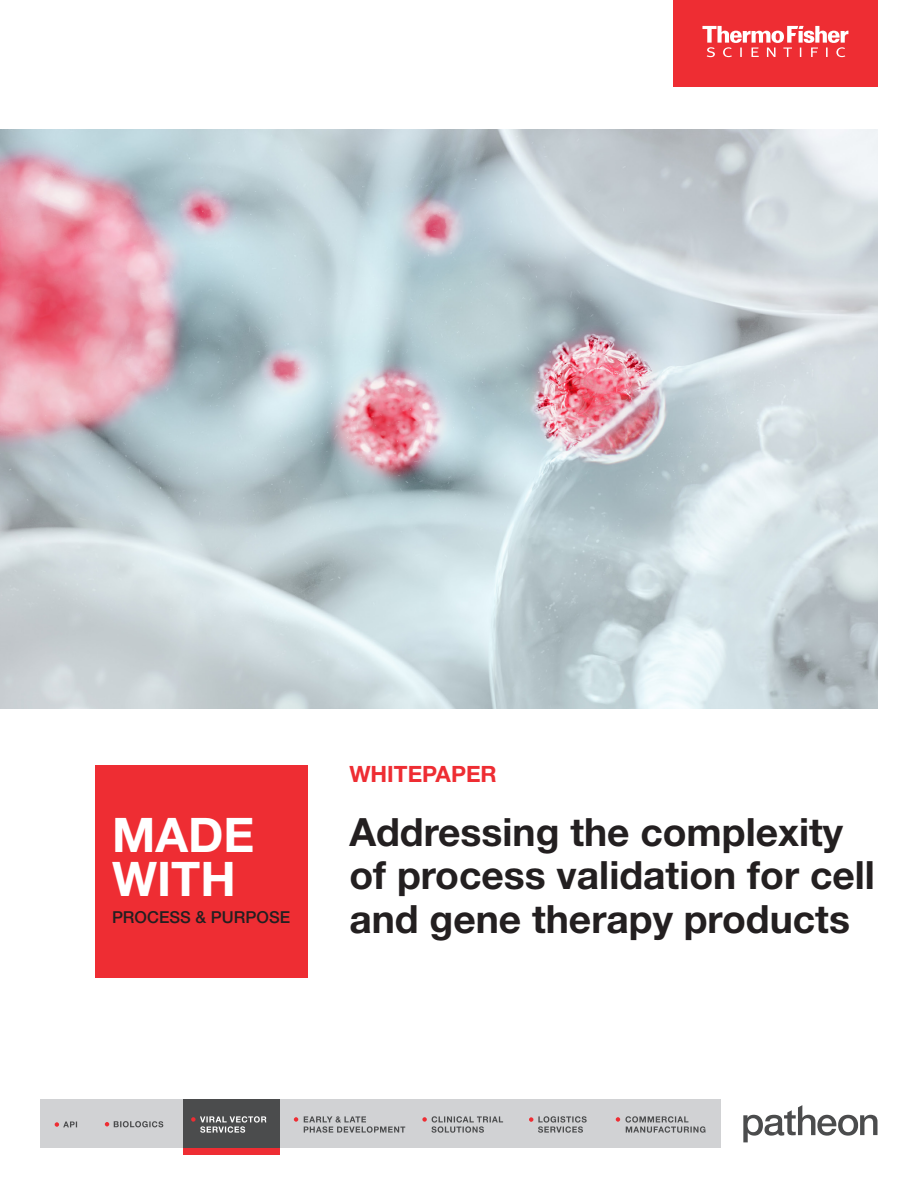
<style>
.page{position:relative;width:918px;height:1188px;background:#fff}
.page>*{position:absolute;margin:0;border:0;box-sizing:border-box;transform-origin:0 0}
.PATH_WP_Cover_White{font:700 47.7px/44.8px "Helvetica Neue LT Std";color:#fff}
.PATH_WP_Cover_Title{font:700 39px/43.5px "Helvetica Neue LT Std";color:#231f20}
.PATH_WP_Cover_Page{font:700 22.5px "Helvetica Neue LT Std";color:#ee2d33}
.PATH_WP_Cover_Subhea{font:500 16.5px "Helvetica Neue LT Std";color:#231f20}
</style>
<div class="page">
<svg style="left:743px;top:1105px;width:134px;height:37px"></svg>
<div style="left:673px;top:0;width:205px;height:86px;background:#ee2d33"></div>
<svg style="left:702px;top:26px;width:146px;height:31px"></svg>
<div style="left:40px;top:1099px;width:681px;height:49px;background:#d1d2d4"></div>
<div style="left:184px;top:1099px;width:96px;height:49px;background:#4b4c4d"></div>
<div style="left:184px;top:1148px;width:96px;height:7px;background:#ee2d33"></div>
<svg style="left:55px;top:1122px;width:22px;height:5px"></svg>
<svg style="left:105px;top:1121px;width:58px;height:6px"></svg>
<svg style="left:304px;top:1116px;width:101px;height:17px"></svg>
<svg style="left:294px;top:1117px;width:4px;height:5px"></svg>
<svg style="left:422px;top:1116px;width:81px;height:17px"></svg>
<svg style="left:191px;top:1116px;width:75px;height:17px"></svg>
<svg style="left:529px;top:1116px;width:58px;height:17px"></svg>
<svg style="left:616px;top:1116px;width:89px;height:17px"></svg>
<img style="left:0;top:130px;width:878px;height:578px">
<div style="left:95px;top:766px;width:213px;height:212px;background:#ee2d33"></div>
<p class="PATH_WP_Cover_White" style="left:112px;top:811px;width:144px">MADE<br>WITH</p>
<p class="PATH_WP_Cover_Subhea" style="left:112px;top:907px;width:180px">PROCESS &amp; PURPOSE</p>
<p class="PATH_WP_Cover_Page" style="left:349px;top:760px;width:149px">WHITEPAPER</p>
<p class="PATH_WP_Cover_Title" style="left:349px;top:809px;width:527px">Addressing the complexity of process validation for cell and gene therapy products</p>
</div>
